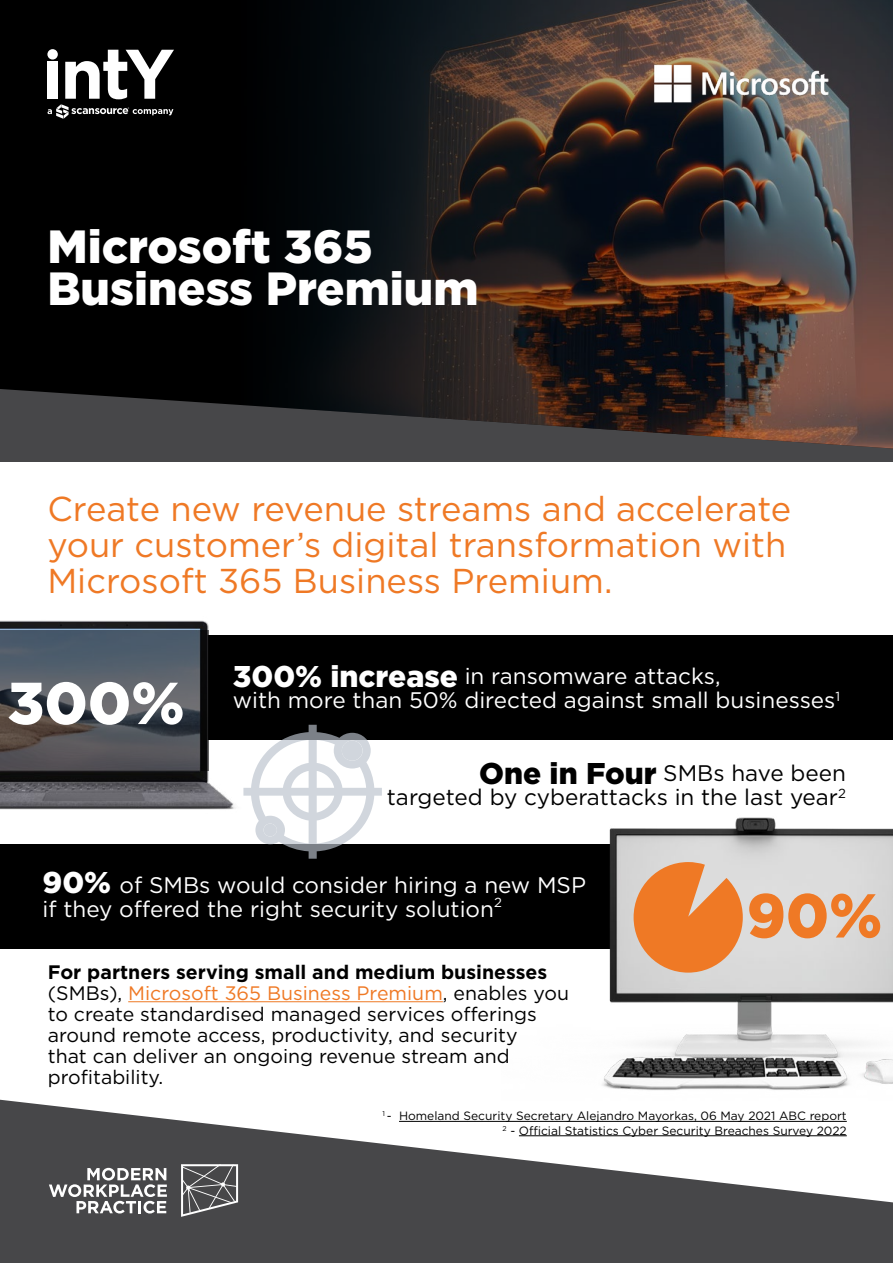
<style>
.page{position:relative;width:893px;height:1263px;background:#fff}
.page>*{position:absolute;margin:0;border:0;box-sizing:border-box;transform-origin:0 0}
.t1{font:900 46.5px/42px "Gotham";color:#fff}
.t2{font:34.5px/36px "Gotham";color:#ef7925}
.t3{font:22.5px/24px "Gotham";color:#fff}
.t4{font:22.5px/24px "Gotham";color:#000;text-align:right}
.t5{font:19.5px/21px "Gotham";color:#000}
.t6{font:13.05px "Gotham";color:#fff}
.t7{font:12px/14.4px "Gotham";color:#000;text-align:right}
.s1{font-weight:900;font-size:30px}
.s2{font-weight:700}
.s3{color:#ef7925}
</style>
<div class="page">
<div style="left:0;top:844px;width:893px;height:104px;background:#000"></div>
<div style="left:0;top:374px;width:893px;height:87px;background:#474749"></div>
<div style="left:0;top:0;width:231px;height:405px;background:#000"></div>
<img style="left:231px;top:0;width:662px;height:448px">
<div style="left:47px;top:61px;width:11px;height:38px;background:#fff"></div>
<svg style="left:48px;top:50px;width:126px;height:69px"></svg>
<img style="left:501px;top:817px;width:392px;height:273px">
<img style="left:653px;top:59px;width:179px;height:50px">
<div style="left:200px;top:636px;width:693px;height:104px;background:#000"></div>
<svg style="left:0;top:1100px;width:893px;height:163px;fill:#474749"></svg>
<svg style="left:181px;top:1164px;width:57px;height:53px;background:#707071"></svg>
<svg style="left:49px;top:1168px;width:118px;height:45px"></svg>
<img style="left:0;top:620px;width:302px;height:190px">
<svg style="left:0;top:630px;width:208px;height:140px;background:#4d525b"></svg>
<svg style="left:9px;top:682px;width:174px;height:43px"></svg>
<svg style="left:634px;top:862px;width:109px;height:111px;background:#e89356"></svg>
<svg style="left:749px;top:893px;width:131px;height:45px;background:#e5a679"></svg>
<hr style="left:128px;top:1001px;width:315px;height:1px;background:#ef7925">
<svg style="left:243px;top:725px;width:139px;height:134px"></svg>
<div style="left:264px;top:823px;width:13px;height:13px;background:#d1d6dd;border-radius:50%"></div>
<div style="left:342px;top:741px;width:20px;height:20px;background:#d1d6dd;border-radius:50%"></div>
<h1 class="t1" style="left:47px;top:225px;width:433px">Microsoft 365<br>Business Premium</h1>
<h2 class="t2" style="left:47px;top:490px;width:745px">Create new revenue streams and accelerate your customer’s digital transformation with<br>Microsoft 365 Business Premium.</h2>
<p class="t3" style="left:233px;top:664px;width:609px"><span class="s1">300% increase</span> in ransomware attacks,<br>with more than 50% directed against small businesses<sup>1</sup></p>
<p class="t4" style="left:387px;top:761px;width:461px"><span class="s1">One in Four</span> SMBs have been targeted by cyberattacks in the last year<sup>2</sup></p>
<p class="t3" style="left:43px;top:873px;width:545px"><span class="s1">90%</span> of SMBs would consider hiring a new MSP if they offered the right security solution</p>
<p class="t6" style="left:494px;top:894px;width:9px">2</p>
<p class="t5" style="left:48px;top:961px;width:523px"><span class="s2">For partners serving small and medium businesses </span>(SMBs), <span class="s3">Microsoft 365 Business Premium</span>, enables you to create standardised managed services offerings around remote access, productivity, and security<br>that can deliver an ongoing revenue stream and profitability.</p>
<p class="t7" style="left:382px;top:1108px;width:466px"><sup>1</sup> - Homeland Security Secretary Alejandro Mayorkas, 06 May 2021 ABC report<br><sup>2</sup> - Official Statistics Cyber Security Breaches Survey 2022</p>
</div>
